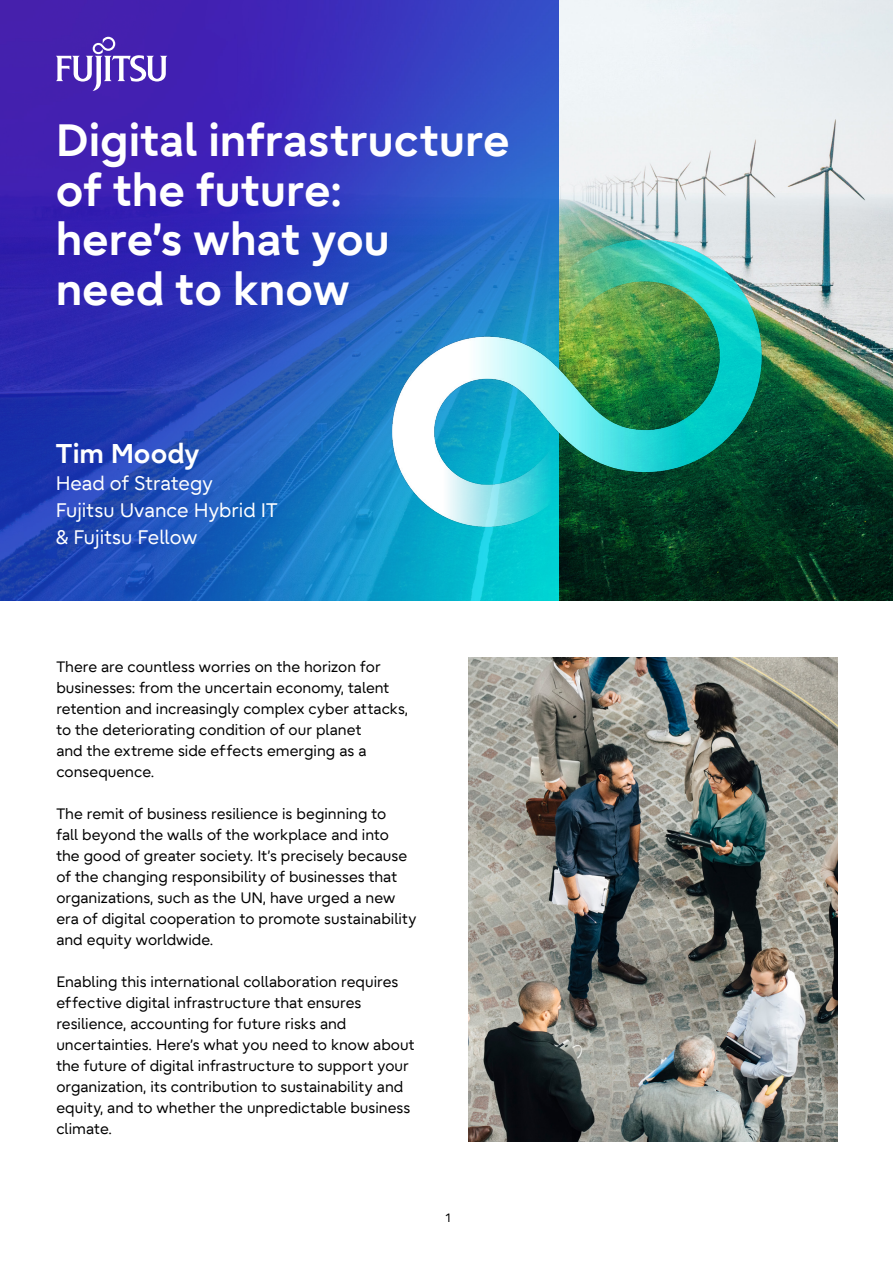
<style>
.page{position:relative;width:893px;height:1263px;background:#fff}
.page>*{position:absolute;margin:0;border:0;box-sizing:border-box;transform-origin:0 0}
.t1{font:700 45px/49.5px "Fujitsu Infinity Pro";color:#fff}
.t2{font:700 27px "Fujitsu Infinity Pro";color:#fff}
.t3{font:19.5px/27px "Fujitsu Infinity Pro";color:#fff}
.t4{font:15px/21px "Fujitsu Infinity Pro";color:#000}
.t5{font:12px "Fujitsu Infinity Pro";color:#000}
</style>
<div class="page">
<img style="left:558px;top:0;width:335px;height:601px">
<img style="left:0;top:0;width:558px;height:601px">
<svg style="left:56px;top:37px;width:111px;height:54px"></svg>
<img style="left:468px;top:657px;width:369px;height:484px">
<img style="left:290px;top:176px;width:535px;height:413px">
<h1 class="t1" style="left:56px;top:115px;width:455px">Digital infrastructure of the future:<br>here’s what you need to know</h1>
<h2 class="t2" style="left:56px;top:436px;width:145px">Tim Moody</h2>
<h3 class="t3" style="left:56px;top:469px;width:224px">Head of Strategy<br>Fujitsu Uvance Hybrid IT &amp; Fujitsu Fellow</h3>
<p class="t4" style="left:56px;top:656px;width:353px">There are countless worries on the horizon for businesses: from the uncertain economy, talent retention and increasingly complex cyber attacks, to the deteriorating condition of our planet<br>and the extreme side ef fects emerging as a consequence.</p>
<p class="t4" style="left:56px;top:803px;width:362px">The remit of business resilience is beginning to<br>fall beyond the walls of the workplace and into<br>the good of greater society. It’s precisely because of the changing responsibility of businesses that organizations, such as the UN, have urged a new era of digital cooperation to promote sustainability and equity worldwide.</p>
<p class="t4" style="left:56px;top:971px;width:360px">Enabling this international collaboration requires ef fective digital infrastructure that ensures resilience, accounting for future risks and uncertainties. Here’s what you need to know about the future of digital infrastructure to support your organization, its contribution to sustainability and equity, and to whether the unpredictable business climate.</p>
<p class="t5" style="left:446px;top:1210px;width:6px">1</p>
</div>
